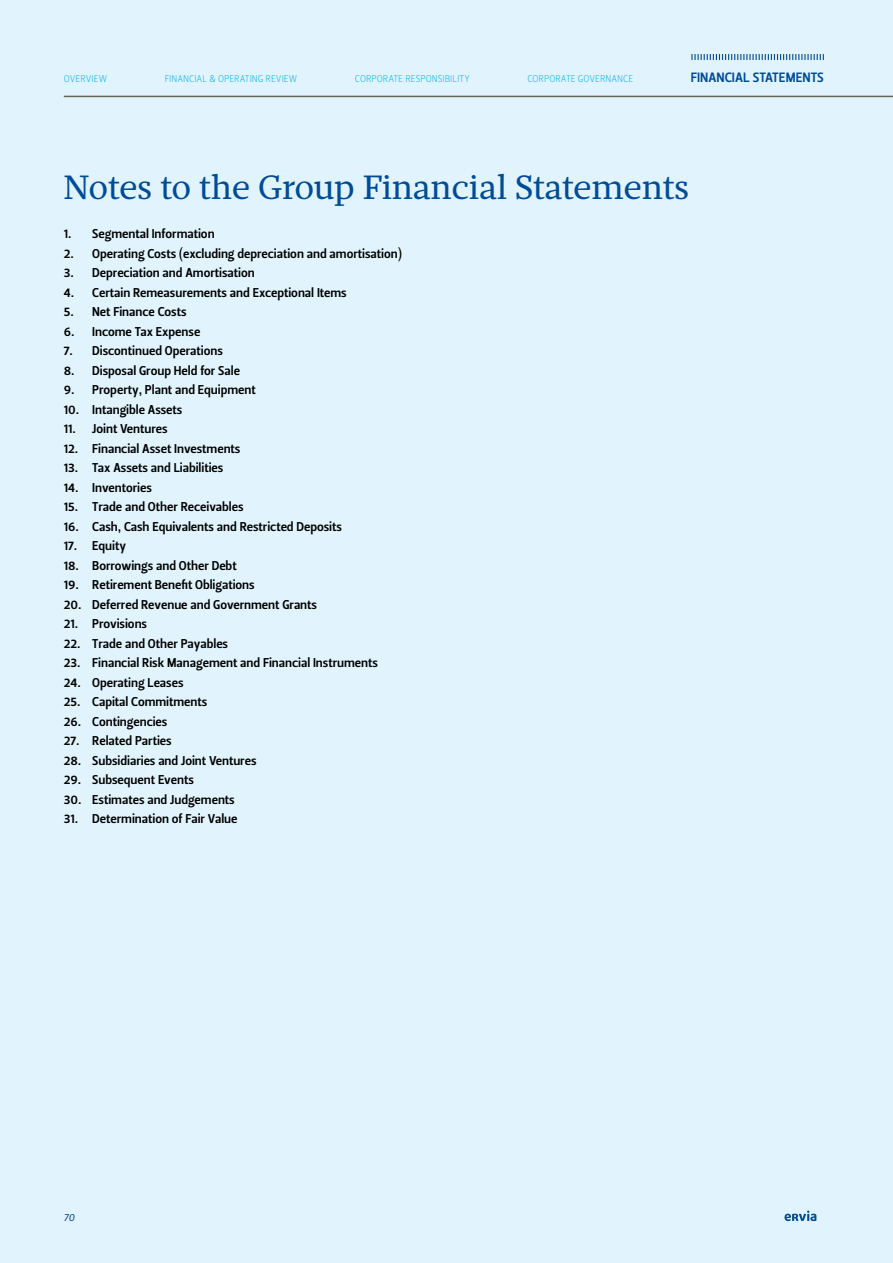
<style>
.page{position:relative;width:893px;height:1263px;background:#e1f4fd}
.page>*{position:absolute;margin:0;border:0;box-sizing:border-box;transform-origin:0 0}
.t1{font:34.5px "Mafra";letter-spacing:-.01em;color:#004c98}
.t2{font:13.5px "Leitura Sans Grot 3";color:#004c98}
.t3{font:12.75px "Leitura Sans Grot 3";letter-spacing:-.005em;color:#000}
.t4{font:10.5px "Leitura Sans Italic 2";color:#004c98}
.t5{font:9.75px "Leitura Sans Grot 1";color:#00aeef}
</style>
<div class="page">
<hr style="left:64px;top:96px;width:829px;height:1px;background:#636359">
<svg style="left:784px;top:1210px;width:32px;height:11px"></svg>
<svg style="left:691px;top:54px;width:133px;height:6px"></svg>
<p class="t5" style="left:64px;top:72px;width:45px">OVERVIEW</p>
<p class="t5" style="left:165px;top:72px;width:134px">FINANCIAL &amp; OPERATING REVIEW</p>
<p class="t5" style="left:355px;top:72px;width:116px">CORPORATE RESPONSIBILITY</p>
<p class="t5" style="left:527px;top:72px;width:107px">CORPORATE GOVERNANCE</p>
<p class="t2" style="left:691px;top:68px;width:135px">FINANCIAL STATEMENTS</p>
<h1 class="t1" style="left:64px;top:167px;width:627px">Notes to the Group Financial Statements</h1>
<p class="t3" style="left:64px;top:225px;width:152px">1. Segmental Information</p>
<p class="t3" style="left:64px;top:245px;width:340px">2. Operating Costs (excluding depreciation and amortisation)</p>
<p class="t3" style="left:64px;top:264px;width:192px">3. Depreciation and Amortisation</p>
<p class="t3" style="left:64px;top:284px;width:285px">4. Certain Remeasurements and Exceptional Items</p>
<p class="t3" style="left:64px;top:303px;width:124px">5. Net Finance Costs</p>
<p class="t3" style="left:64px;top:323px;width:138px">6. Income Tax Expense</p>
<p class="t3" style="left:64px;top:342px;width:161px">7. Discontinued Operations</p>
<p class="t3" style="left:64px;top:362px;width:178px">8. Disposal Group Held for Sale</p>
<p class="t3" style="left:64px;top:381px;width:194px">9. Property, Plant and Equipment</p>
<p class="t3" style="left:64px;top:401px;width:120px">10. Intangible Assets</p>
<p class="t3" style="left:64px;top:420px;width:105px">11. Joint Ventures</p>
<p class="t3" style="left:64px;top:440px;width:178px">12. Financial Asset Investments</p>
<p class="t3" style="left:64px;top:459px;width:161px">13. Tax Assets and Liabilities</p>
<p class="t3" style="left:64px;top:479px;width:90px">14. Inventories</p>
<p class="t3" style="left:64px;top:498px;width:181px">15. Trade and Other Receivables</p>
<p class="t3" style="left:64px;top:518px;width:280px">16. Cash, Cash Equivalents and Restricted Deposits</p>
<p class="t3" style="left:64px;top:537px;width:64px">17. Equity</p>
<p class="t3" style="left:64px;top:557px;width:174px">18. Borrowings and Other Debt</p>
<p class="t3" style="left:64px;top:576px;width:192px">19. Retirement Benefit Obligations</p>
<p class="t3" style="left:64px;top:596px;width:255px">20. Deferred Revenue and Government Grants</p>
<p class="t3" style="left:64px;top:615px;width:85px">21. Provisions</p>
<p class="t3" style="left:64px;top:635px;width:166px">22. Trade and Other Payables</p>
<p class="t3" style="left:64px;top:654px;width:316px">23. Financial Risk Management and Financial Instruments</p>
<p class="t3" style="left:64px;top:674px;width:121px">24. Operating Leases</p>
<p class="t3" style="left:64px;top:693px;width:145px">25. Capital Commitments</p>
<p class="t3" style="left:64px;top:713px;width:105px">26. Contingencies</p>
<p class="t3" style="left:64px;top:732px;width:109px">27. Related Parties</p>
<p class="t3" style="left:64px;top:752px;width:194px">28. Subsidiaries and Joint Ventures</p>
<p class="t3" style="left:64px;top:771px;width:132px">29. Subsequent Events</p>
<p class="t3" style="left:64px;top:791px;width:173px">30. Estimates and Judgements</p>
<p class="t3" style="left:64px;top:810px;width:175px">31. Determination of Fair Value</p>
<p class="t4" style="left:64px;top:1211px;width:13px">70</p>
</div>
